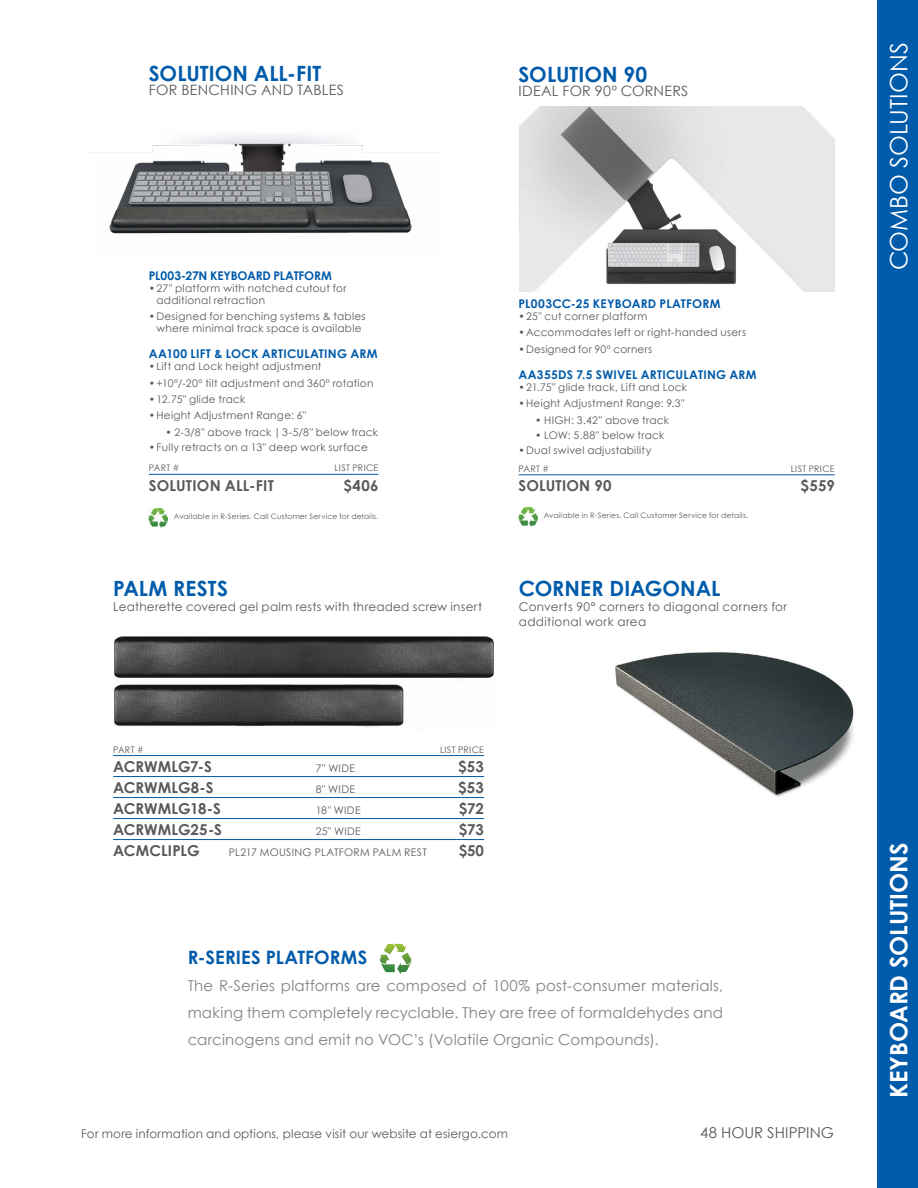
<style>
.page{position:relative;width:918px;height:1188px;background:#fff}
.page>*{position:absolute;margin:0;border:0;box-sizing:border-box;transform-origin:0 0}
.t1{font:700 24px "Century Gothic";color:#fff}
.t2{font:24px "Century Gothic";color:#fff}
.t3{font:700 21px "Century Gothic";letter-spacing:.005em;color:#005baa}
.t4{font:700 18.45px "Century Gothic";letter-spacing:.005em;color:#005baa}
.t5{font:15px/27px "Century Gothic";letter-spacing:.01em;color:#808285;text-align:justify}
.t6{font:700 15px "Century Gothic";letter-spacing:.005em;color:#58595b}
.t7{font:15px "Century Gothic";letter-spacing:.005em;color:#58595b}
.t8{font:14.25px "Century Gothic";letter-spacing:.015em;color:#58595b}
.t9{font:12px "Century Gothic";letter-spacing:.015em;color:#58595b}
.t10{font:700 12px "Century Gothic";letter-spacing:.015em;color:#005baa}
.t11{font:12px/15px "Century Gothic";letter-spacing:.035em;color:#58595b}
.t12{font:700 12px "Century Gothic";letter-spacing:-.015em;color:#005baa}
.t13{font:10.5px/12px "Century Gothic";letter-spacing:.025em;color:#58595b}
.t14{font:9px "Century Gothic";letter-spacing:.03em;color:#58595b}
.t15{font:7.5px "Century Gothic";letter-spacing:.035em;color:#58595b}
</style>
<div class="page">
<img style="left:114px;top:636px;width:380px;height:92px">
<hr style="left:113px;top:755px;width:371px;height:1px;background:#005baa">
<hr style="left:113px;top:776px;width:371px;height:1px;background:#005baa">
<hr style="left:113px;top:797px;width:371px;height:1px;background:#005baa">
<hr style="left:113px;top:818px;width:371px;height:1px;background:#005baa">
<hr style="left:113px;top:839px;width:371px;height:1px;background:#005baa">
<img style="left:615px;top:628px;width:263px;height:174px">
<img style="left:109px;top:147px;width:303px;height:87px">
<hr style="left:149px;top:474px;width:229px;height:1px;background:#005baa">
<hr style="left:519px;top:474px;width:316px;height:1px;background:#005baa">
<img style="left:520px;top:106px;width:314px;height:186px">
<svg style="left:152px;top:135px;width:211px;height:12px;fill:#f2f3f6"></svg>
<img style="left:149px;top:509px;width:18px;height:19px">
<img style="left:519px;top:508px;width:18px;height:18px">
<img style="left:380px;top:944px;width:31px;height:30px">
<div style="left:878px;top:0;width:40px;height:1188px;background:#005baa"></div>
<h2 class="t3" style="left:149px;top:60px;width:174px">SOLUTION ALL-FIT</h2>
<h3 class="t8" style="left:149px;top:82px;width:196px">FOR BENCHING AND TABLES</h3>
<p class="t12" style="left:149px;top:268px;width:185px">PL003-27N KEYBOARD PLATFORM</p>
<p class="t13" style="left:156px;top:282px;width:192px;text-indent:-7px">•27" platform with notched cutout for additional retraction</p>
<p class="t13" style="left:149px;top:310px;width:218px;text-align:center">•Designed for benching systems &amp; tables where minimal track space is available</p>
<p class="t10" style="left:149px;top:346px;width:230px">AA100 LIFT &amp; LOCK ARTICULATING ARM</p>
<p class="t13" style="left:149px;top:360px;width:174px">•Lift and Lock height adjustment</p>
<p class="t13" style="left:149px;top:377px;width:226px">•+10º/-20º tilt adjustment and 360º rotation</p>
<p class="t13" style="left:149px;top:393px;width:98px">•12.75" glide track</p>
<p class="t13" style="left:149px;top:409px;width:159px">•Height Adjustment Range: 6"</p>
<p class="t13" style="left:165px;top:426px;width:214px">• 2-3/8" above track | 3-5/8" below track</p>
<p class="t13" style="left:149px;top:441px;width:220px">•Fully retracts on a 13" deep work surface</p>
<p class="t14" style="left:149px;top:463px;width:32px">PART #</p>
<p class="t14" style="left:334px;top:463px;width:45px">LIST PRICE</p>
<h3 class="t6" style="left:149px;top:476px;width:127px">SOLUTION ALL-FIT</h3>
<h3 class="t6" style="left:344px;top:476px;width:36px">$406</h3>
<h2 class="t3" style="left:519px;top:61px;width:130px">SOLUTION 90</h2>
<h3 class="t8" style="left:519px;top:82px;width:171px">IDEAL FOR 90º CORNERS</h3>
<p class="t10" style="left:519px;top:296px;width:203px">PL003CC-25 KEYBOARD PLATFORM</p>
<p class="t13" style="left:519px;top:310px;width:130px">•25" cut corner platform</p>
<p class="t13" style="left:519px;top:326px;width:229px">•Accommodates left or right-handed users</p>
<p class="t13" style="left:519px;top:343px;width:135px">•Designed for 90º corners</p>
<p class="t10" style="left:519px;top:367px;width:240px">AA355DS 7.5 SWIVEL ARTICULATING ARM</p>
<p class="t13" style="left:519px;top:381px;width:170px">•21.75" glide track, Lift and Lock</p>
<p class="t13" style="left:519px;top:397px;width:167px">•Height Adjustment Range: 9.3"</p>
<p class="t13" style="left:535px;top:414px;width:135px">• HIGH: 3.42" above track</p>
<p class="t13" style="left:535px;top:429px;width:131px">• LOW: 5.88" below track</p>
<p class="t13" style="left:519px;top:444px;width:134px">•Dual swivel adjustability</p>
<p class="t14" style="left:519px;top:463px;width:32px">PART #</p>
<p class="t14" style="left:791px;top:463px;width:45px">LIST PRICE</p>
<h3 class="t6" style="left:519px;top:476px;width:95px">SOLUTION 90</h3>
<h3 class="t6" style="left:800px;top:476px;width:36px">$559</h3>
<p class="t15" style="left:174px;top:512px;width:206px">Available in R-Series. Call Customer Service for details.</p>
<p class="t15" style="left:544px;top:511px;width:206px">Available in R-Series. Call Customer Service for details.</p>
<h2 class="t3" style="left:113px;top:575px;width:116px">PALM RESTS</h2>
<p class="t9" style="left:113px;top:599px;width:371px">Leatherette covered gel palm rests with threaded screw insert</p>
<h2 class="t3" style="left:519px;top:575px;width:203px">CORNER DIAGONAL</h2>
<p class="t11" style="left:519px;top:599px;width:270px">Converts 90° corners to diagonal corners for additional work area</p>
<p class="t14" style="left:113px;top:744px;width:32px">PART #</p>
<p class="t14" style="left:440px;top:744px;width:45px">LIST PRICE</p>
<h3 class="t6" style="left:113px;top:757px;width:100px">ACRWMLG7-S</h3>
<p class="t13" style="left:316px;top:762px;width:41px">7" WIDE</p>
<h3 class="t6" style="left:458px;top:757px;width:27px">$53</h3>
<h3 class="t6" style="left:113px;top:778px;width:102px">ACRWMLG8-S</h3>
<p class="t13" style="left:316px;top:783px;width:41px">8" WIDE</p>
<h3 class="t6" style="left:458px;top:778px;width:27px">$53</h3>
<h3 class="t6" style="left:113px;top:799px;width:109px">ACRWMLG18-S</h3>
<p class="t13" style="left:316px;top:804px;width:47px">18" WIDE</p>
<h3 class="t6" style="left:459px;top:799px;width:27px">$72</h3>
<h3 class="t6" style="left:113px;top:820px;width:110px">ACRWMLG25-S</h3>
<p class="t13" style="left:316px;top:825px;width:47px">25" WIDE</p>
<h3 class="t6" style="left:459px;top:820px;width:27px">$73</h3>
<h3 class="t6" style="left:113px;top:841px;width:88px">ACMCLIPLG</h3>
<p class="t13" style="left:229px;top:846px;width:200px">PL217 MOUSING PLATFORM PALM REST</p>
<h3 class="t6" style="left:459px;top:841px;width:27px">$50</h3>
<h3 class="t4" style="left:188px;top:945px;width:181px">R-SERIES PLATFORMS</h3>
<h3 class="t5" style="left:188px;top:971px;width:537px">The R-Series platforms are composed of 100% post-consumer materials, making them completely recyclable. They are free of formaldehydes and carcinogens and emit no VOC’s (Volatile Organic Compounds).</h3>
<p class="t9" style="left:81px;top:1126px;width:429px">For more information and options, please visit our website at esiergo.com</p>
<h3 class="t7" style="left:700px;top:1124px;width:135px">48 HOUR SHIPPING</h3>
<h1 class="t2" style="left:884px;top:270px;width:230px;rotate:-90deg">COMBO SOLUTIONS</h1>
<h1 class="t1" style="left:884px;top:1098px;width:257px;rotate:-90deg">KEYBOARD SOLUTIONS</h1>
</div>
